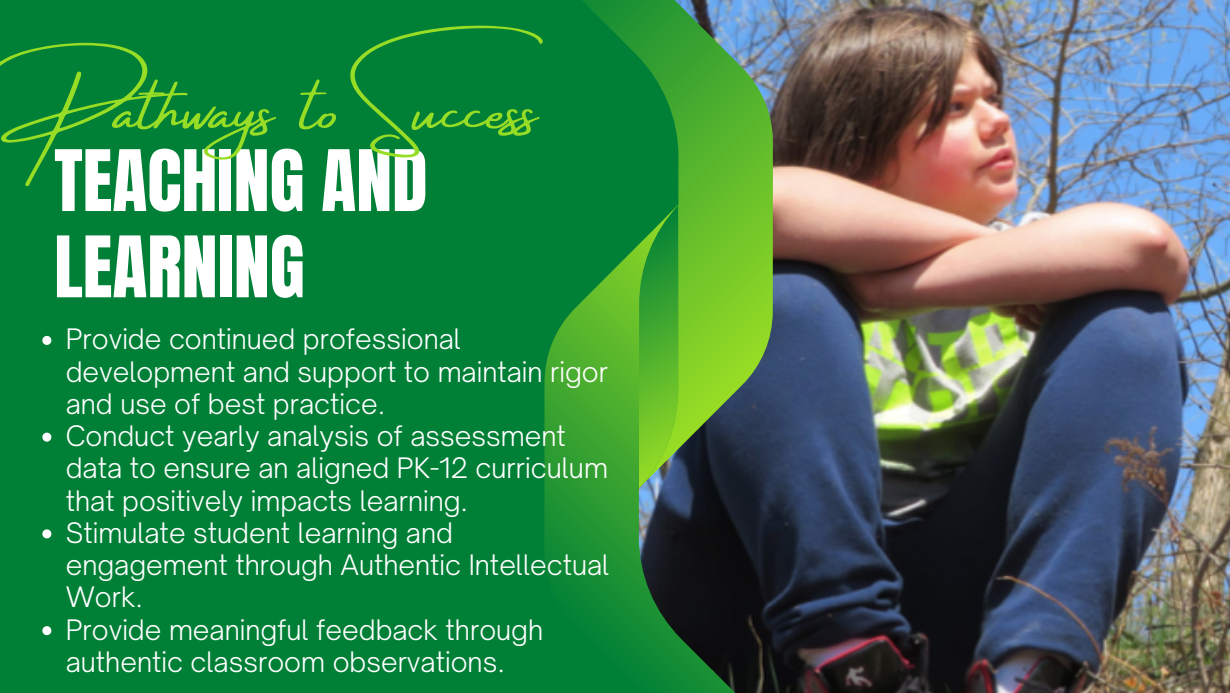
<style>
.page{position:relative;width:1230px;height:693px;background:#008037}
.page>*{position:absolute;margin:0;border:0;box-sizing:border-box;transform-origin:0 0}
.t1{font:72px/86.2px "Anton";color:#fff}
.t2{font:70px "Amsterdam Four";color:#98dd25}
.t3{font:300 27px/32.2px "Open Sauce One";color:#fff}
</style>
<div class="page">
<img style="left:766px;top:0;width:464px;height:693px">
<svg style="left:583px;top:0;width:190px;height:488px"></svg>
<svg style="left:544px;top:205px;width:222px;height:488px"></svg>
<svg style="left:42px;top:336px;width:9px;height:9px"></svg>
<svg style="left:42px;top:433px;width:9px;height:9px"></svg>
<svg style="left:42px;top:529px;width:9px;height:9px"></svg>
<svg style="left:42px;top:626px;width:9px;height:9px"></svg>
<p class="t2" style="left:20px;top:71px;width:539px">Pathways to Success</p>
<p class="t1" style="left:54px;top:139px;width:375px">TEACHING AND<br>LEARNING</p>
<p class="t3" style="left:66px;top:323px;width:544px">Provide continued professional development and support to maintain rigor and use of best practice.</p>
<p class="t3" style="left:66px;top:420px;width:544px">Conduct yearly analysis of assessment data to ensure an aligned PK-12 curriculum that positively impacts learning.</p>
<p class="t3" style="left:66px;top:517px;width:545px">Stimulate student learning and engagement through Authentic Intellectual<br>Work.</p>
<p class="t3" style="left:66px;top:613px;width:479px">Provide meaningful feedback through authentic classroom observations.</p>
</div>
